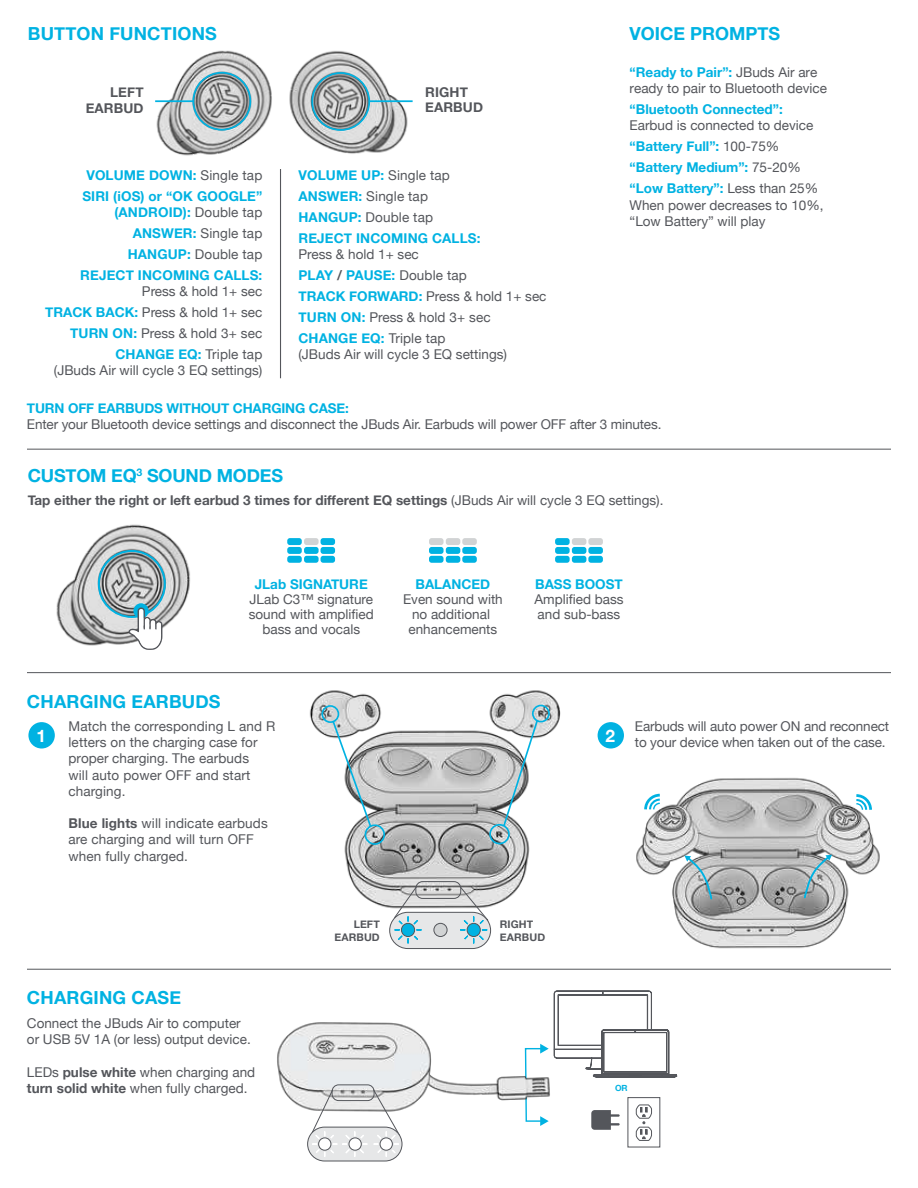
<style>
.page{position:relative;width:918px;height:1188px;background:#fff}
.page>*{position:absolute;margin:0;border:0;box-sizing:border-box;transform-origin:0 0}
.t1{font:700 18px "Helvetica Neue";letter-spacing:.01em;color:#00b2e2}
.t2{font:700 18px "Helvetica Neue";letter-spacing:-.01em;color:#00b2e2}
.t3{font:700 17.25px "Helvetica Neue";color:#fff}
.t4{font:13.5px/16.2px "Helvetica Neue";color:#54565b}
.t5{font:700 13.5px/21px "Helvetica Neue";color:#00b2e2}
.t6{font:700 13.5px/15.5px "Helvetica Neue";color:#54565b;text-align:right}
.t7{font:700 10.5px/13.2px "Helvetica Neue";letter-spacing:.01em;color:#54565b}
.t8{font:700 8.4px "Helvetica Neue";color:#00b2e2}
.s1{font-weight:400;color:#54565b}
.s2{font-weight:700;color:#00b2e2}
.s3{font-weight:700}
.s4{font-weight:400}
</style>
<div class="page">
<img style="left:309px;top:690px;width:252px;height:218px">
<div style="left:321px;top:705px;width:18px;height:18px;border:2px solid #00b2e2;border-radius:50%"></div>
<div style="left:365px;top:824px;width:20px;height:21px;border:2px solid #00b2e2;border-radius:50%"></div>
<div style="left:532px;top:705px;width:18px;height:17px;border:2px solid #00b2e2;border-radius:50%"></div>
<div style="left:489px;top:824px;width:21px;height:20px;border:2px solid #00b2e2;border-radius:50%"></div>
<svg style="left:331px;top:720px;width:42px;height:108px"></svg>
<svg style="left:502px;top:719px;width:37px;height:109px"></svg>
<img style="left:56px;top:524px;width:134px;height:122px">
<div style="left:98px;top:550px;width:68px;height:68px;border:2px solid #00b2e2;border-radius:50%"></div>
<svg style="left:133px;top:603px;width:16px;height:15px"></svg>
<svg style="left:128px;top:607px;width:34px;height:43px"></svg>
<hr style="left:27px;top:449px;width:864px;height:1px;background:#54565b">
<hr style="left:27px;top:969px;width:864px;height:1px;background:#54565b">
<hr style="left:27px;top:672px;width:864px;height:1px;background:#54565b">
<div style="left:416px;top:881px;width:45px;height:18px;border:1px solid #54565b;border-radius:7px"></div>
<svg style="left:389px;top:886px;width:103px;height:63px;background:#c4cfd2"></svg>
<img style="left:636px;top:777px;width:244px;height:172px">
<svg style="left:803px;top:855px;width:29px;height:44px"></svg>
<svg style="left:684px;top:856px;width:29px;height:44px"></svg>
<svg style="left:643px;top:792px;width:20px;height:20px"></svg>
<svg style="left:854px;top:793px;width:19px;height:20px"></svg>
<img style="left:155px;top:50px;width:258px;height:121px">
<div style="left:192px;top:72px;width:59px;height:59px;border:2px solid #00b2e2;border-radius:50%"></div>
<div style="left:311px;top:72px;width:59px;height:59px;border:2px solid #00b2e2;border-radius:50%"></div>
<hr style="left:155px;top:100px;width:38px;height:2px;background:#00b2e2">
<hr style="left:369px;top:100px;width:44px;height:2px;background:#00b2e2">
<hr style="left:280px;top:169px;width:1px;height:209px;background:#54565b">
<div style="left:287px;top:556px;width:15px;height:7px;background:#00b2e2;border-radius:3px"></div>
<div style="left:287px;top:547px;width:15px;height:7px;background:#00b2e2;border-radius:3px"></div>
<div style="left:287px;top:538px;width:15px;height:7px;background:#00b2e2;border-radius:3px"></div>
<div style="left:304px;top:556px;width:15px;height:7px;background:#00b2e2;border-radius:3px"></div>
<div style="left:304px;top:547px;width:15px;height:7px;background:#00b2e2;border-radius:3px"></div>
<div style="left:304px;top:538px;width:15px;height:7px;background:#d1d3d4;border-radius:3px"></div>
<div style="left:321px;top:556px;width:14px;height:7px;background:#00b2e2;border-radius:3px"></div>
<div style="left:321px;top:547px;width:14px;height:7px;background:#00b2e2;border-radius:3px"></div>
<div style="left:321px;top:538px;width:14px;height:7px;background:#00b2e2;border-radius:3px"></div>
<div style="left:429px;top:556px;width:15px;height:7px;background:#00b2e2;border-radius:3px"></div>
<div style="left:429px;top:547px;width:15px;height:7px;background:#00b2e2;border-radius:3px"></div>
<div style="left:429px;top:538px;width:15px;height:7px;background:#d1d3d4;border-radius:3px"></div>
<div style="left:446px;top:556px;width:14px;height:7px;background:#00b2e2;border-radius:3px"></div>
<div style="left:446px;top:547px;width:14px;height:7px;background:#00b2e2;border-radius:3px"></div>
<div style="left:446px;top:538px;width:14px;height:7px;background:#d1d3d4;border-radius:3px"></div>
<div style="left:462px;top:556px;width:15px;height:7px;background:#00b2e2;border-radius:3px"></div>
<div style="left:462px;top:547px;width:15px;height:7px;background:#00b2e2;border-radius:3px"></div>
<div style="left:462px;top:538px;width:15px;height:7px;background:#d1d3d4;border-radius:3px"></div>
<div style="left:555px;top:556px;width:15px;height:7px;background:#00b2e2;border-radius:3px"></div>
<div style="left:555px;top:547px;width:15px;height:7px;background:#00b2e2;border-radius:3px"></div>
<div style="left:555px;top:538px;width:15px;height:7px;background:#00b2e2;border-radius:3px"></div>
<div style="left:572px;top:556px;width:14px;height:7px;background:#00b2e2;border-radius:3px"></div>
<div style="left:572px;top:547px;width:14px;height:7px;background:#00b2e2;border-radius:3px"></div>
<div style="left:572px;top:538px;width:14px;height:7px;background:#d1d3d4;border-radius:3px"></div>
<div style="left:588px;top:556px;width:15px;height:7px;background:#00b2e2;border-radius:3px"></div>
<div style="left:588px;top:547px;width:15px;height:7px;background:#00b2e2;border-radius:3px"></div>
<div style="left:588px;top:538px;width:15px;height:7px;background:#d1d3d4;border-radius:3px"></div>
<svg style="left:525px;top:990px;width:153px;height:151px"></svg>
<img style="left:277px;top:1020px;width:275px;height:95px">
<div style="left:332px;top:1085px;width:42px;height:16px;border:1px solid #54565b;border-radius:7px"></div>
<svg style="left:307px;top:1089px;width:96px;height:73px"></svg>
<div style="left:28px;top:722px;width:27px;height:27px;background:#00b2e2;border-radius:50%"></div>
<div style="left:598px;top:722px;width:26px;height:27px;background:#00b2e2;border-radius:50%"></div>
<h1 class="t1" style="left:28px;top:26px;width:191px">BUTTON FUNCTIONS</h1>
<p class="t6" style="left:86px;top:86px;width:59px">LEFT<br>EARBUD</p>
<p class="t6" style="left:425px;top:85px;width:59px;text-align:left">RIGHT<br>EARBUD</p>
<p class="t5" style="left:82px;top:165px;width:181px">VOLUME DOWN: <span class="s1">Single tap<br></span>SIRI (iOS) or “OK GOOGLE”</p>
<p class="t5" style="left:80px;top:203px;width:184px;text-align:right">(ANDROID): <span class="s1">Double tap<br></span>ANSWER: <span class="s1">Single tap<br></span>HANGUP: <span class="s1">Double tap<br></span>REJECT INCOMING CALLS:</p>
<p class="t4" style="left:45px;top:282px;width:219px;line-height:21px;text-align:right">Press &amp; hold 1+ sec<br><span class="s2">TRACK BACK:</span> Press &amp; hold 1+ sec<br><span class="s2">TURN ON:</span> Press &amp; hold 3+ sec<br><span class="s2">CHANGE EQ:</span> Triple tap</p>
<p class="t4" style="left:54px;top:364px;width:210px">(JBuds Air will cycle 3 EQ settings)</p>
<p class="t5" style="left:298px;top:166px;width:184px">VOLUME UP: <span class="s1">Single tap<br></span>ANSWER: <span class="s1">Single tap<br></span>HANGUP: <span class="s1">Double tap<br></span>REJECT INCOMING CALLS:</p>
<p class="t4" style="left:298px;top:245px;width:250px;line-height:21px">Press &amp; hold 1+ sec<br><span class="s2">PLAY</span> <span class="s3">/</span> <span class="s2">PAUSE:</span> Double tap<br><span class="s2">TRACK FORWARD:</span> Press &amp; hold 1+ sec<br><span class="s2">TURN ON:</span> Press &amp; hold 3+ sec<br><span class="s2">CHANGE EQ:</span> Triple tap</p>
<p class="t4" style="left:298px;top:348px;width:210px">(JBuds Air will cycle 3 EQ settings)</p>
<h1 class="t1" style="left:630px;top:26px;width:152px">VOICE PROMPTS</h1>
<p class="t4" style="left:630px;top:65px;width:199px"><span class="s2">“Ready to Pair”:</span> JBuds Air are ready to pair to Bluetooth device</p>
<p class="t5" style="left:630px;top:100px;width:155px">“Bluetooth Connected”:</p>
<p class="t4" style="left:630px;top:116px;width:190px;line-height:21px">Earbud is connected to device <span class="s2">“Battery Full”:</span> 100-75% <span class="s2">“Battery Medium”:</span> 75-20% <span class="s2">“Low Battery”:</span> Less than 25%</p>
<p class="t4" style="left:630px;top:198px;width:196px">When power decreases to 10%, “Low Battery” will play</p>
<p class="t5" style="left:27px;top:398px;width:323px">TURN OFF EARBUDS WITHOUT CHARGING CASE:</p>
<p class="t4" style="left:27px;top:417px;width:636px">Enter your Bluetooth device settings and disconnect the JBuds Air. Earbuds will power OFF after 3 minutes.</p>
<h1 class="t2" style="left:28px;top:468px;width:257px">CUSTOM EQ<sup>3</sup> SOUND MODES</h1>
<p class="t6" style="left:28px;top:493px;width:637px">Tap either the right or left earbud 3 times for different EQ settings <span class="s4">(JBuds Air will cycle 3 EQ settings).</span></p>
<p class="t5" style="left:255px;top:575px;width:115px">JLab SIGNATURE</p>
<p class="t4" style="left:249px;top:593px;width:127px;line-height:15px;text-align:center">JLab C3™ signature sound with amplified bass and vocals</p>
<p class="t5" style="left:416px;top:575px;width:76px">BALANCED</p>
<p class="t4" style="left:403px;top:593px;width:101px;line-height:15px;text-align:center">Even sound with no additional enhancements</p>
<p class="t5" style="left:535px;top:575px;width:89px">BASS BOOST</p>
<p class="t4" style="left:535px;top:593px;width:91px;line-height:15px">Amplified bass and sub-bass</p>
<h1 class="t1" style="left:27px;top:694px;width:195px">CHARGING EARBUDS</h1>
<p class="t4" style="left:68px;top:719px;width:208px">Match the corresponding L and R letters on the charging case for proper charging. The earbuds<br>will auto power OFF and start charging.</p>
<p class="t4" style="left:68px;top:817px;width:201px"><span class="s3">Blue lights</span> will indicate earbuds are charging and will turn OFF when fully charged.</p>
<p class="t3" style="left:36px;top:728px;width:11px">1</p>
<p class="t3" style="left:606px;top:728px;width:11px">2</p>
<p class="t4" style="left:635px;top:719px;width:256px">Earbuds will auto power ON and reconnect to your device when taken out of the case.</p>
<h1 class="t1" style="left:27px;top:990px;width:156px">CHARGING CASE</h1>
<p class="t7" style="left:335px;top:918px;width:47px;text-align:right">LEFT<br>EARBUD</p>
<p class="t7" style="left:500px;top:918px;width:47px">RIGHT<br>EARBUD</p>
<p class="t4" style="left:27px;top:1017px;width:225px">Connect the JBuds Air to computer or USB 5V 1A (or less) output device.</p>
<p class="t4" style="left:27px;top:1065px;width:230px">LEDs <span class="s3">pulse white</span> when charging and <span class="s3">turn solid white</span> when fully charged.</p>
<p class="t8" style="left:615px;top:1085px;width:14px">OR</p>
</div>
